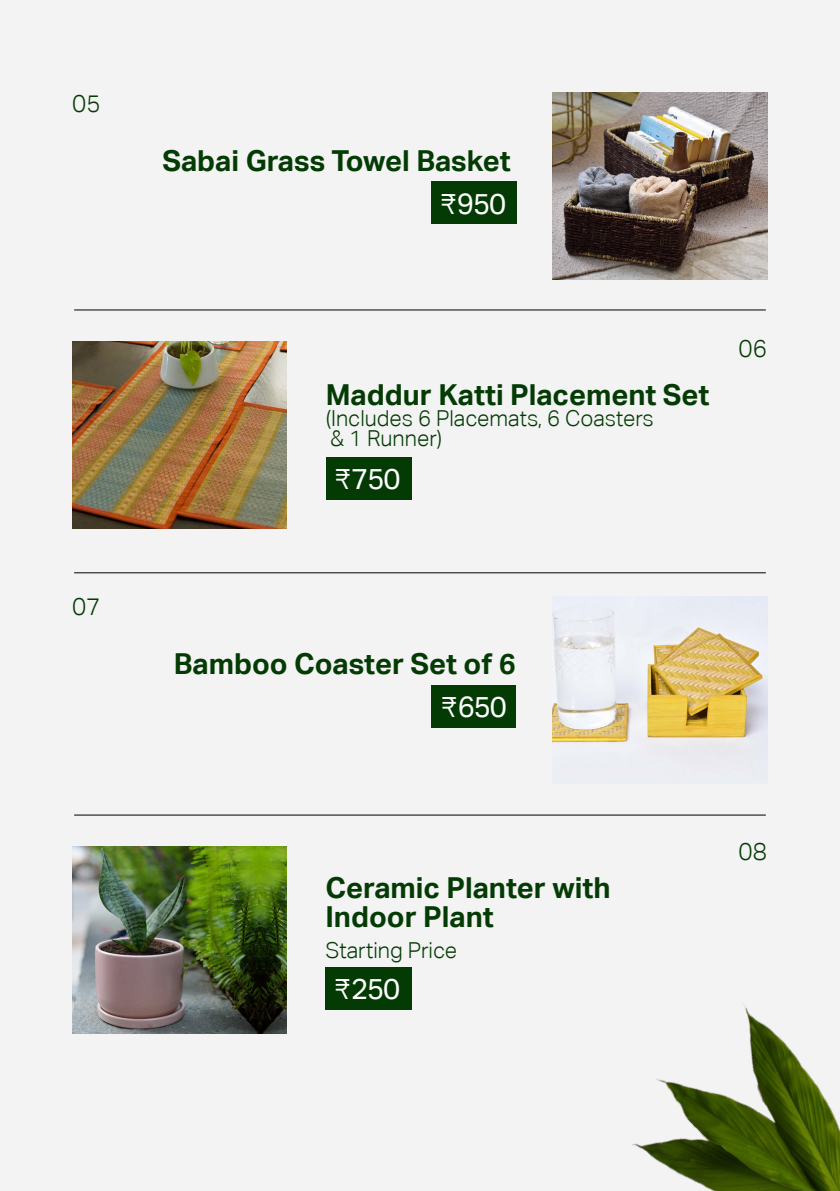
<style>
.page{position:relative;width:840px;height:1191px;background:#fff}
.page>*{position:absolute;margin:0;border:0;box-sizing:border-box;transform-origin:0 0}
.t1{font:700 28.8px/43.2px "Aktiv Grotesk Corp";color:#043b05}
.t2{font:28.8px "Aktiv Grotesk Corp";letter-spacing:-.035em;color:#fff}
.t3{font:300 24px "Aktiv Grotesk Corp";color:#043b05}
.t4{font:300 22px/20.6px "Aktiv Grotesk Corp";color:#043b05}
.s1{font-family:"Bahnschrift";font-weight:400;font-size:28px;color:#fff}
.s2{font-weight:400;color:#fff}
.s3{font-family:"Bahnschrift";font-size:28px}
</style>
<div class="page">
<div style="left:0;top:0;width:839px;height:1191px;background:#f3f3f3"></div>
<img style="left:632px;top:1004px;width:207px;height:187px">
<img style="left:552px;top:596px;width:214px;height:180px">
<div style="left:431px;top:685px;width:84px;height:42px;background:#043b05"></div>
<hr style="left:74px;top:814px;width:691px;height:1px;background:#000">
<img style="left:72px;top:846px;width:186px;height:187px">
<img style="left:258px;top:846px;width:29px;height:187px">
<div style="left:325px;top:967px;width:86px;height:42px;background:#043b05"></div>
<hr style="left:74px;top:572px;width:691px;height:1px;background:#000">
<img style="left:552px;top:92px;width:214px;height:187px">
<div style="left:431px;top:181px;width:86px;height:43px;background:#043b05"></div>
<div style="left:325px;top:457px;width:86px;height:43px;background:#043b05"></div>
<hr style="left:74px;top:309px;width:691px;height:1px;background:#000">
<img style="left:72px;top:341px;width:215px;height:187px">
<p class="t3" style="left:72px;top:89px;width:30px">05</p>
<p class="t3" style="left:72px;top:593px;width:30px">07</p>
<p class="t1" style="left:162px;top:138px;width:349px;text-align:right">Sabai Grass Towel Basket <span class="s1">₹</span><span class="s2">950</span></p>
<p class="t1" style="left:325px;top:372px;width:385px">Maddur Katti Placement Set</p>
<p class="t4" style="left:325px;top:407px;width:329px">(Includes 6 Placemats, 6 Coasters &amp; 1 Runner)</p>
<p class="t2" style="left:334px;top:462px;width:68px"><span class="s3">₹</span>750</p>
<p class="t3" style="left:738px;top:335px;width:30px">06</p>
<p class="t1" style="left:440px;top:641px;width:77px;text-indent:-266px">Bamboo Coaster Set of 6 <span class="s1">₹</span><span class="s2">650</span></p>
<p class="t1" style="left:325px;top:873px;width:286px;line-height:28.6px">Ceramic Planter with<br>Indoor Plant</p>
<p class="t4" style="left:325px;top:939px;width:133px">Starting Price</p>
<p class="t2" style="left:333px;top:972px;width:68px"><span class="s3">₹</span>250</p>
<p class="t3" style="left:738px;top:838px;width:30px">08</p>
</div>
